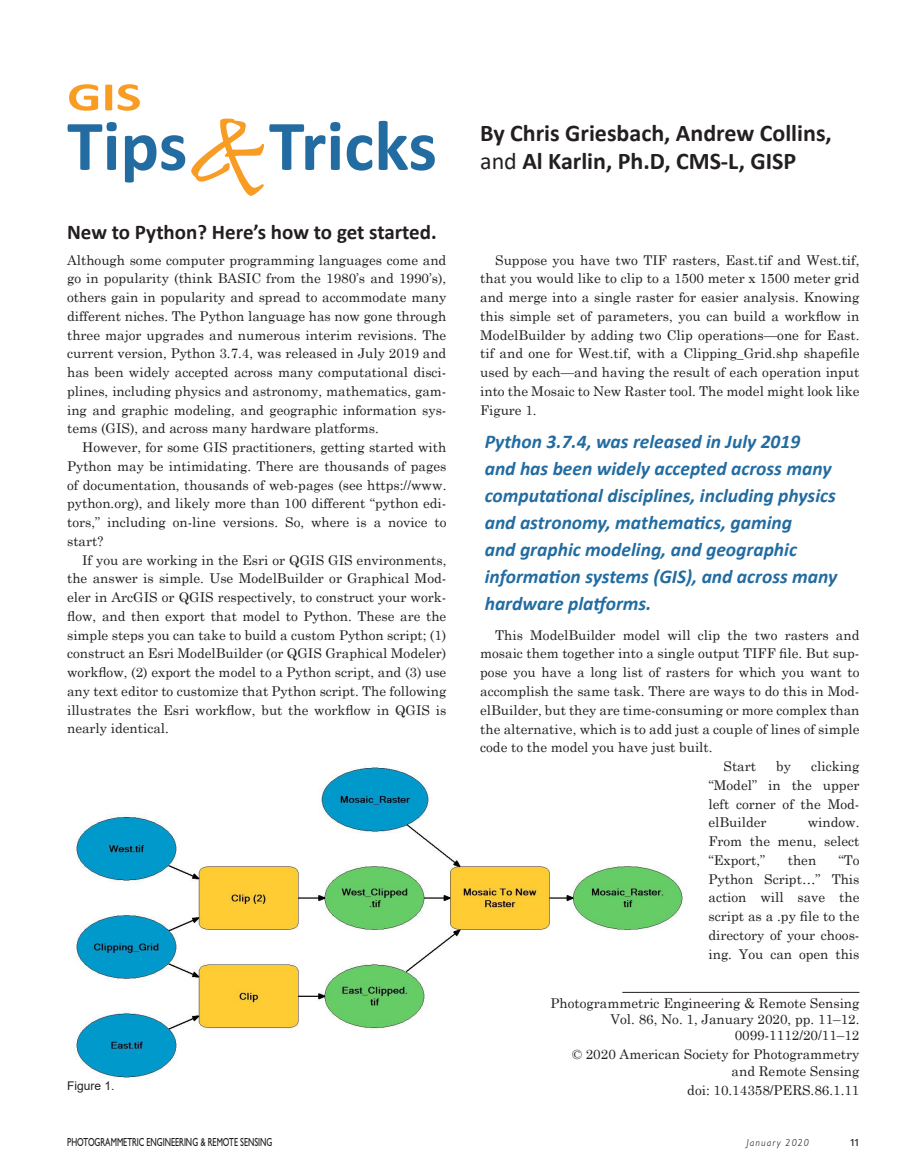
<style>
.page{position:relative;width:907px;height:1174px;background:#fff}
.page>*{position:absolute;margin:0;border:0;box-sizing:border-box;transform-origin:0 0}
.t1{font:108px "Pristina";color:#f89c24}
.t2{font:700 72px "Calibri";color:#226ca1}
.t3{font:700 40.5px "Calibri";color:#f89c24;scale:1.33 1}
.t4{font:700 24px/28.8px "Calibri";color:#231f20}
.t5{font:700 21px "Calibri";color:#231f20}
.t6{font:italic 700 19.5px/27px "Calibri";color:#226ca1}
.t7{font:13.5px/18.8px "Century Schoolbook";color:#231f20;text-align:justify}
.t8{font:12px "Chantilly";color:#231f20;scale:.7 1}
.t9{font:12px "Arial";color:#231f20}
.t10{font:italic 300 10.5px "Chantilly LH";letter-spacing:.1em;color:#231f20}
.t11{font:10.5px "Chantilly";color:#231f20}
.s1{font-weight:400}
</style>
<div class="page">
<img style="left:74px;top:767px;width:621px;height:312px">
<hr style="left:622px;top:992px;width:237px;height:1px;background:#231f20">
<h3 class="t3" style="left:67px;top:68px;width:57px">GIS</h3>
<h2 class="t2" style="left:67px;top:95px;width:371px">Tips Tricks</h2>
<h1 class="t1" style="left:189px;top:86px;width:91px">&amp;</h1>
<h3 class="t4" style="left:510px;top:118px;width:307px">Dave Maune, Ph.D., CP, GS, PS,</h3>
<h3 class="t5" style="left:67px;top:217px;width:371px">New to Python? Here’s how to get started.</h3>
<p class="t7" style="left:67px;top:249px;width:381px">Although some computer programming languages come and go in popularity (think BASIC from the 1980’s and 1990’s), others gain in popularity and spread to accommodate many different niches. The Python language has now gone through three major upgrades and numerous interim revisions. The current version, Python 3.7.4, was released in July 2019 and has been widely accepted across many computational disci&shy;plines, including physics and astronomy, mathematics, gam&shy;ing and graphic modeling, and geographic information sys&shy;tems (GIS), and across many hardware platforms.</p>
<p class="t7" style="left:67px;top:437px;width:381px;text-indent:15px">However, for some GIS practitioners, getting started with Python may be intimidating. There are thousands of pages of documentation, thousands of web-pages (see https://www. python.org), and likely more than 100 different “python edi&shy;tors,” including on-line versions. So, where is a novice to start?</p>
<p class="t7" style="left:67px;top:549px;width:381px;text-indent:15px">If you are working in the Esri or QGIS GIS environments, the answer is simple. Use ModelBuilder or Graphical Mod&shy;eler in ArcGIS or QGIS respectively, to construct your work&shy;flow, and then export that model to Python. These are the simple steps you can take to build a custom Python script; (1) construct an Esri ModelBuilder (or QGIS Graphical Modeler) workflow, (2) export the model to a Python script, and (3) use any text editor to customize that Python script. The following illustrates the Esri workflow, but the workflow in QGIS is nearly identical.</p>
<h3 class="t4" style="left:480px;top:118px;width:353px">By Chris Griesbach, Andrew Collins, <span class="s1">and</span> Al Karlin, Ph.D, CMS-L, GISP</h3>
<p class="t7" style="left:480px;top:249px;width:381px;text-indent:15px">Suppose you have two TIF rasters, East.tif and West.tif, that you would like to clip to a 1500 meter x 1500 meter grid and merge into a single raster for easier analysis. Knowing this simple set of parameters, you can build a workflow in ModelBuilder by adding two Clip operations—one for East. tif and one for West.tif, with a Clipping_Grid.shp shapefile used by each—and having the result of each operation input into the Mosaic to New Raster tool. The model might look like Figure 1.</p>
<p class="t6" style="left:484px;top:428px;width:354px">Python 3.7.4, was released in July 2019<br>and has been widely accepted across many computational disciplines, including physics and astronomy, mathematics, gaming<br>and graphic modeling, and geographic information systems (GIS), and across many hardware platforms.</p>
<p class="t7" style="left:495px;top:624px;width:366px">This ModelBuilder model will clip the two rasters and</p>
<p class="t7" style="left:480px;top:643px;width:381px">mosaic them together into a single output TIFF file. But sup-</p>
<p class="t7" style="left:480px;top:662px;width:381px">pose you have a long list of rasters for which you want to</p>
<p class="t7" style="left:480px;top:680px;width:381px">accomplish the same task. There are ways to do this in Mod-</p>
<p class="t7" style="left:480px;top:699px;width:381px">elBuilder, but they are time-consuming or more complex than</p>
<p class="t7" style="left:480px;top:718px;width:381px">the alternative, which is to add just a couple of lines of simple</p>
<p class="t7" style="left:480px;top:737px;width:234px">code to the model you have just built.</p>
<p class="t7" style="left:723px;top:755px;width:34px">Start</p>
<p class="t7" style="left:776px;top:755px;width:16px">by</p>
<p class="t7" style="left:708px;top:755px;width:152px;text-indent:103px">clicking “Model” in the upper left corner of the Mod&shy;elBuilder</p>
<p class="t7" style="left:708px;top:812px;width:152px;text-indent:99px">window.<br>From the menu, select “Export,”</p>
<p class="t7" style="left:708px;top:849px;width:152px;text-indent:130px">“To Python Script…” This action will save the script as a .py file to the directory of your choos&shy;ing. You can open this</p>
<p class="t7" style="left:787px;top:849px;width:30px">then</p>
<p class="t9" style="left:67px;top:1077px;width:49px">Figure 1.</p>
<p class="t7" style="left:550px;top:993px;width:310px;line-height:16.2px;text-align:right">Photogrammetric Engineering &amp; Remote Sensing<br>Vol. 86, No. 1, January 2020, pp. 11–12.<br>0099-1112/20/11–12</p>
<p class="t7" style="left:572px;top:1045px;width:289px;line-height:16.2px;text-align:right">© 2020 American Society for Photogrammetry and Remote Sensing</p>
<p class="t7" style="left:687px;top:1079px;width:174px">doi: 10.14358/PERS.86.1.11</p>
<p class="t8" style="left:67px;top:1135px;width:295px">PHOTOGRAMMETRIC ENGINEERING &amp; REMOTE SENSING</p>
<p class="t10" style="left:746px;top:1137px;width:64px">January 2020</p>
<p class="t11" style="left:849px;top:1136px;width:11px">11</p>
</div>
